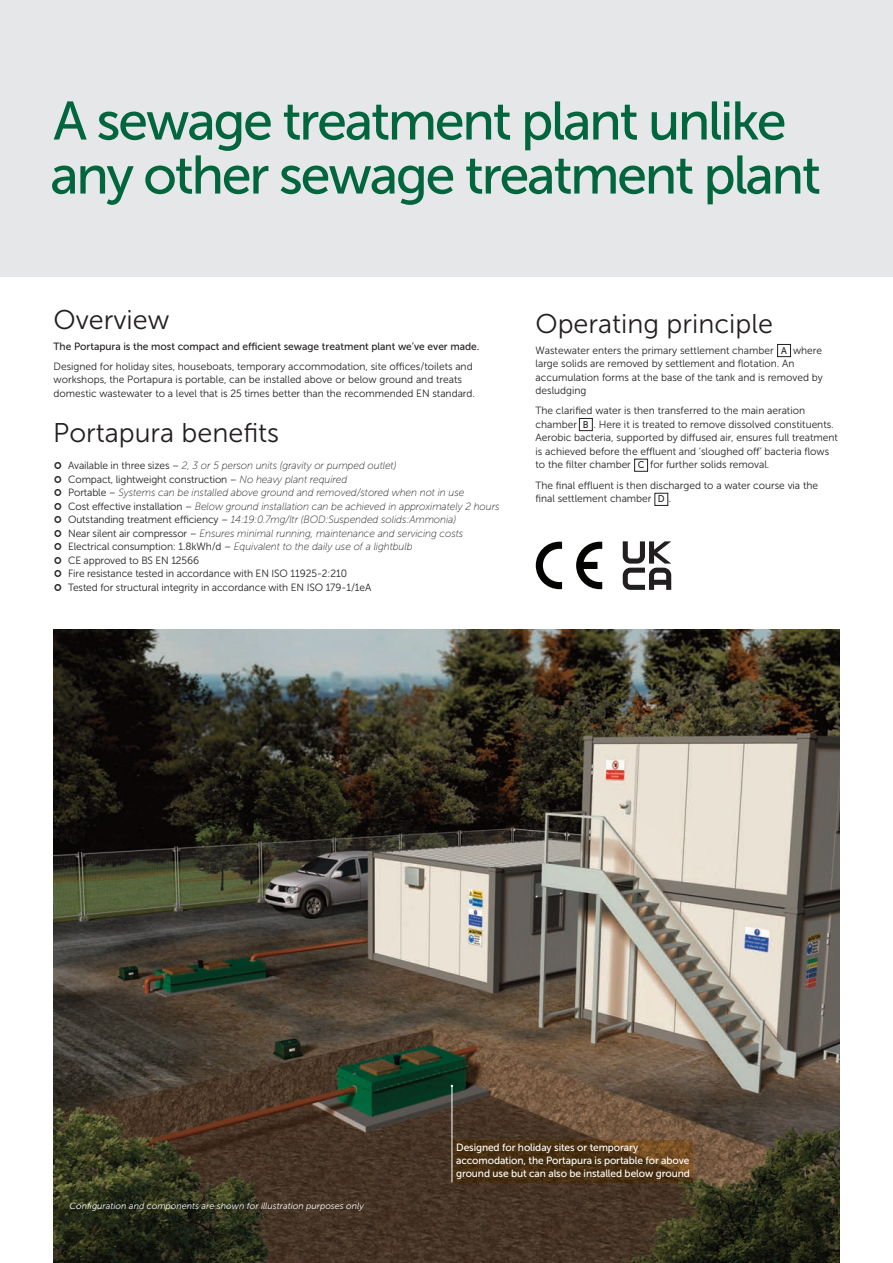
<style>
.page{position:relative;width:893px;height:1263px;background:#fff}
.page>*{position:absolute;margin:0;border:0;box-sizing:border-box;transform-origin:0 0}
.t1{font:54px/54px "Museo Sans 500";letter-spacing:-.045em;color:#01653d}
.t2{font:27px "Museo Sans 300";color:#231f20}
.t3{font:10.5px/13.5px "Museo Sans 300";color:#231f20}
.t4{font:italic 10.5px/13.5px "Museo Sans 100";letter-spacing:-.01em;color:#231f20}
.t5{font:10.5px/12.8px "Museo Sans 500";letter-spacing:-.01em;color:#fff}
.t6{font:10.5px "Museo Sans 500";color:#231f20}
.t7{font:9.75px "Museo Sans 500";color:#231f20;scale:.95 1}
.t8{font:italic 9px "Museo Sans 300";color:#fff}
.s1{font-family:"Museo Sans 300";font-style:normal}
.s2{font-family:"Museo Sans 100";font-style:italic}
.s3{font-family:"Museo Sans 300";font-size:10.5px}
</style>
<div class="page">
<img style="left:53px;top:629px;width:787px;height:634px">
<div style="left:0;top:0;width:893px;height:276px;background:#e6e7e9"></div>
<div style="left:777px;top:344px;width:14px;height:13px;border:1px solid #231f20"></div>
<div style="left:579px;top:418px;width:13px;height:13px;border:1px solid #231f20"></div>
<div style="left:634px;top:459px;width:14px;height:12px;border:1px solid #231f20"></div>
<svg style="left:576px;top:542px;width:26px;height:47px"></svg>
<svg style="left:536px;top:542px;width:26px;height:47px"></svg>
<svg style="left:623px;top:541px;width:48px;height:49px"></svg>
<img style="left:453px;top:1140px;width:240px;height:42px">
<hr style="left:452px;top:1086px;width:1px;height:96px;background:#fff">
<div style="left:655px;top:493px;width:13px;height:13px;border:1px solid #231f20"></div>
<h1 class="t1" style="left:50px;top:100px;width:772px">A sewage treatment plant unlike any other sewage treatment plant</h1>
<h2 class="t2" style="left:54px;top:310px;width:117px">Overview</h2>
<p class="t6" style="left:54px;top:342px;width:427px">The Portapura is the most compact and efficient sewage treatment plant we’ve ever made.</p>
<p class="t3" style="left:54px;top:360px;width:423px">Designed for holiday sites, houseboats, temporary accommodation, site offices/toilets and workshops, the Portapura is portable, can be installed above or below ground and treats domestic wastewater to a level that is 25 times better than the recommended EN standard.</p>
<h2 class="t2" style="left:53px;top:423px;width:228px">Portapura benefits</h2>
<p class="t4" style="left:68px;top:460px;width:330px"><span class="s1">Available in three sizes –</span> 2, 3 or 5 person units (gravity or pumped outlet)</p>
<p class="t3" style="left:68px;top:473px;width:281px">Compact, lightweight construction – <span class="s2">No heavy plant required</span></p>
<p class="t4" style="left:68px;top:487px;width:433px"><span class="s1">Portable –</span> Systems can be installed above ground and removed/stored when not in use<br><span class="s1">Cost effective installation –</span> Below ground installation can be achieved in approximately 2 hours <span class="s1">Outstanding treatment efficiency –</span> 14:19:0.7mg/ltr (BOD:Suspended solids:Ammonia)<br><span class="s1">Near silent air compressor –</span> Ensures minimal running, maintenance and servicing costs <span class="s1">Electrical consumption: 1.8kWh/d –</span> Equivalent to the daily use of a lightbulb</p>
<p class="t3" style="left:68px;top:554px;width:305px">CE approved to BS EN 12566<br>Fire resistance tested in accordance with EN ISO 11925-2:210<br>Tested for structural integrity in accordance with EN ISO 179-1/1eA</p>
<h2 class="t2" style="left:535px;top:314px;width:239px">Operating principle</h2>
<p class="t3" style="left:535px;top:344px;width:240px">Wastewater enters the primary settlement chamber</p>
<p class="t3" style="left:535px;top:344px;width:289px;text-indent:257px">where large solids are removed by settlement and flotation. An accumulation forms at the base of the tank and is removed by desludging</p>
<p class="t3" style="left:535px;top:405px;width:271px">The clarified water is then transferred to the main aeration chamber</p>
<p class="t7" style="left:781px;top:347px;width:8px">A</p>
<p class="t3" style="left:535px;top:418px;width:304px;text-indent:58px">. Here it is treated to remove dissolved constituents.<br>Aerobic bacteria, supported by diffused air, ensures full treatment is achieved before the effluent and ‘sloughed off’ bacteria flows to the filter chamber</p>
<p class="t7" style="left:583px;top:421px;width:8px">B</p>
<p class="t3" style="left:535px;top:456px;width:284px;line-height:20.2px;text-indent:115px">for further solids removal.<br>The final effluent is then discharged to a water course via the</p>
<p class="t3" style="left:535px;top:493px;width:117px">final settlement chamber</p>
<p class="t7" style="left:658px;top:495px;width:16px">D <span class="s3">.</span></p>
<p class="t7" style="left:638px;top:461px;width:9px">C</p>
<p class="t8" style="left:70px;top:1203px;width:296px">Configuration and components are shown for illustration purposes only</p>
<p class="t5" style="left:456px;top:1142px;width:235px">Designed for holiday sites or temporary accomodation, the Portapura is portable for above ground use but can also be installed below ground</p>
</div>
